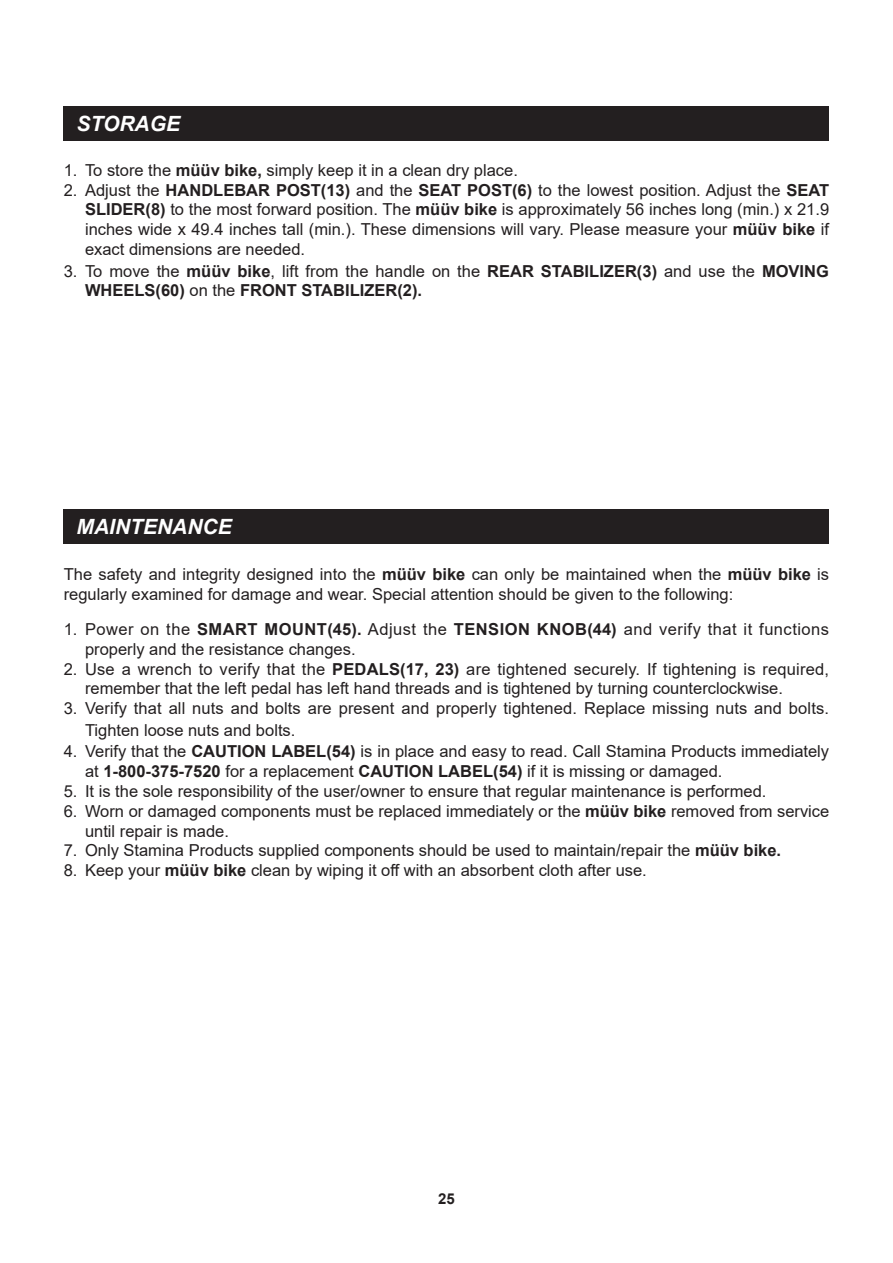
<style>
.page{position:relative;width:893px;height:1263px;background:#fff}
.page>*{position:absolute;margin:0;border:0;box-sizing:border-box;transform-origin:0 0}
.t1{font:italic 700 21px "Arial";color:#fff}
.t2{font:16.5px/19.8px "Arial";color:#231f20}
.t3{font:700 16.5px/19.8px "Arial";color:#231f20}
.t4{font:16.5px/19.8px "Arial";letter-spacing:.03em;color:#231f20}
.t5{font:700 15px "Arial";color:#231f20}
.s1{font-weight:700}
.s2{font-weight:400}
</style>
<div class="page">
<div style="left:64px;top:106px;width:765px;height:34px;background:#231f20"></div>
<div style="left:64px;top:509px;width:765px;height:34px;background:#231f20"></div>
<p class="t1" style="left:77px;top:109px;width:105px">STORAGE</p>
<p class="t2" style="left:64px;top:160px;width:456px">1. To store the <span class="s1">müüv bike,</span> simply keep it in a clean dry place.</p>
<p class="t2" style="left:85px;top:180px;width:746px;text-align:justify;text-indent:-21px">2. Adjust the <span class="s1">HANDLEBAR POST(13)</span> and the <span class="s1">SEAT POST(6)</span> to the lowest position. Adjust the <span class="s1">SEAT SLIDER(8)</span> to the most forward position. The <span class="s1">müüv bike</span> is approximately 56 inches long (min.) x 21.9 inches wide x 49.4 inches tall (min.). These dimensions will vary. Please measure your <span class="s1">müüv bike</span> if exact dimensions are needed.</p>
<p class="t3" style="left:85px;top:261px;width:745px;text-indent:-21px"><span class="s2">3. To move the</span> müüv bike<span class="s2">, lift from the handle on the</span> REAR STABILIZER(3) <span class="s2">and use the</span> MOVING<br>WHEELS(60) <span class="s2">on the</span> FRONT STABILIZER(2).</p>
<p class="t1" style="left:77px;top:512px;width:157px">MAINTENANCE</p>
<p class="t2" style="left:64px;top:564px;width:767px">The safety and integrity designed into the <span class="s1">müüv bike</span> can only be maintained when the <span class="s1">müüv bike</span> is regularly examined for damage and wear. Special attention should be given to the following:</p>
<p class="t4" style="left:85px;top:619px;width:745px;text-indent:-21px">1. Power on the <span class="s1">SMART MOUNT(45).</span> Adjust the <span class="s1">TENSION KNOB(44)</span> and verify that it functions properly and the resistance changes.</p>
<p class="t2" style="left:85px;top:659px;width:746px;text-indent:-21px">2. Use a wrench to verify that the <span class="s1">PEDALS(17, 23)</span> are tightened securely. If tightening is required, remember that the left pedal has left hand threads and is tightened by turning counterclockwise.</p>
<p class="t2" style="left:85px;top:697px;width:745px;line-height:21.6px;text-indent:-21px">3. Verify that all nuts and bolts are present and properly tightened. Replace missing nuts and bolts.<br>Tighten loose nuts and bolts.</p>
<p class="t2" style="left:85px;top:742px;width:746px;text-indent:-21px">4. Verify that the <span class="s1">CAUTION LABEL(54)</span> is in place and easy to read. Call Stamina Products immediately at <span class="s1">1-800-375-7520</span> for a replacement <span class="s1">CAUTION LABEL(54)</span> if it is missing or damaged.</p>
<p class="t2" style="left:64px;top:781px;width:704px">5. It is the sole responsibility of the user/owner to ensure that regular maintenance is performed.</p>
<p class="t2" style="left:85px;top:801px;width:746px;text-indent:-21px">6. Worn or damaged components must be replaced immediately or the <span class="s1">müüv bike</span> removed from service until repair is made.</p>
<p class="t2" style="left:64px;top:841px;width:719px">7. Only Stamina Products supplied components should be used to maintain/repair the <span class="s1">müüv bike.</span></p>
<p class="t2" style="left:64px;top:860px;width:585px">8. Keep your <span class="s1">müüv bike</span> clean by wiping it off with an absorbent cloth after use.</p>
<p class="t5" style="left:438px;top:1188px;width:18px">25</p>
</div>
